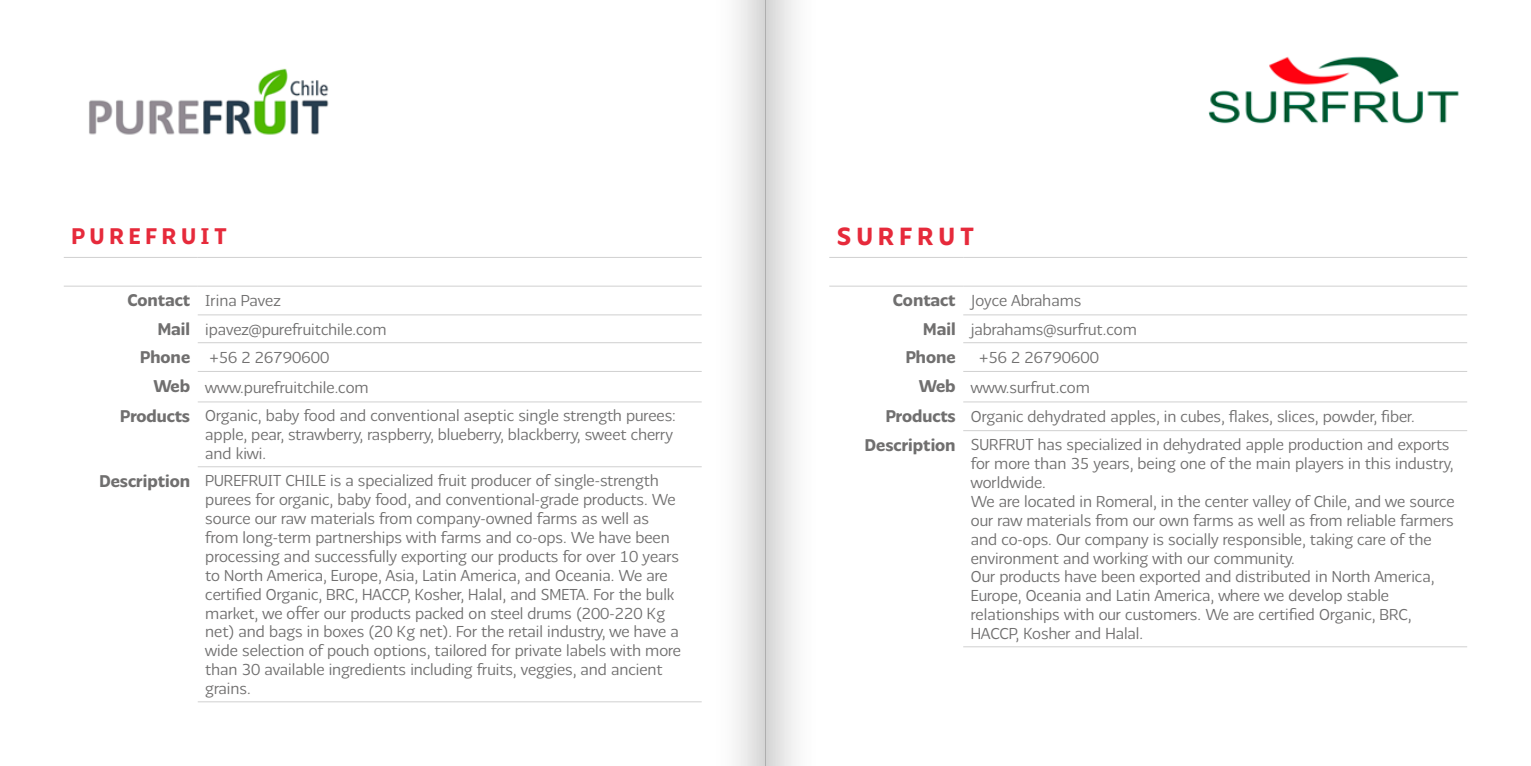
<style>
.page{position:relative;width:1531px;height:766px;background:#fff}
.page>*{position:absolute;margin:0;border:0;box-sizing:border-box;transform-origin:0 0}
.t1{font:24.75px "Chilena Gruesa";letter-spacing:.22em;color:#e62a3b}
.t2{font:22.5px "Chilena Gruesa";letter-spacing:.22em;color:#e62a3b}
.t3{font:16.88px "Chilena Gruesa";color:#706f6f}
.t4{font:15.75px/18.9px "Chilena Fina";color:#706f6f}
.s1{font-family:"Chilena Gruesa";font-size:16.88px}
</style>
<div class="page">
<div style="left:765px;top:0;width:64px;height:765px;background:linear-gradient(to right,#dbdada,#fff)"></div>
<div style="left:702px;top:0;width:63px;height:765px;background:linear-gradient(to right,#fff,#ddd)"></div>
<hr style="left:198px;top:466px;width:504px;height:1px;background:#d0d0d0">
<hr style="left:198px;top:371px;width:504px;height:1px;background:#d0d0d0">
<hr style="left:198px;top:401px;width:504px;height:1px;background:#d0d0d0">
<hr style="left:64px;top:257px;width:134px;height:1px;background:#d0d0d0">
<hr style="left:64px;top:286px;width:134px;height:1px;background:#d0d0d0">
<hr style="left:198px;top:314px;width:504px;height:1px;background:#d0d0d0">
<hr style="left:198px;top:342px;width:504px;height:1px;background:#d0d0d0">
<hr style="left:198px;top:701px;width:504px;height:1px;background:#d0d0d0">
<hr style="left:198px;top:257px;width:504px;height:1px;background:#d0d0d0">
<hr style="left:198px;top:286px;width:504px;height:1px;background:#d0d0d0">
<img style="left:89px;top:68px;width:240px;height:67px">
<hr style="left:963px;top:430px;width:504px;height:1px;background:#d0d0d0">
<hr style="left:963px;top:371px;width:504px;height:1px;background:#d0d0d0">
<hr style="left:963px;top:401px;width:504px;height:1px;background:#d0d0d0">
<hr style="left:829px;top:257px;width:134px;height:1px;background:#d0d0d0">
<hr style="left:829px;top:286px;width:134px;height:1px;background:#d0d0d0">
<hr style="left:963px;top:314px;width:504px;height:1px;background:#d0d0d0">
<hr style="left:963px;top:342px;width:504px;height:1px;background:#d0d0d0">
<hr style="left:963px;top:646px;width:504px;height:1px;background:#d0d0d0">
<hr style="left:963px;top:257px;width:504px;height:1px;background:#d0d0d0">
<hr style="left:963px;top:286px;width:504px;height:1px;background:#d0d0d0">
<img style="left:1208px;top:56px;width:251px;height:68px">
<h2 class="t2" style="left:71px;top:222px;width:156px">PUREFRUIT</h2>
<p class="t4" style="left:127px;top:291px;width:155px"><span class="s1">Contact</span> Irina Pavez</p>
<p class="t4" style="left:158px;top:319px;width:230px"><span class="s1">Mail</span> ipavez@purefruitchile.com</p>
<p class="t4" style="left:140px;top:348px;width:191px"><span class="s1">Phone</span> +56 2 26790600</p>
<p class="t4" style="left:153px;top:377px;width:217px"><span class="s1">Web</span> www.purefruitchile.com</p>
<p class="t4" style="left:120px;top:406px;width:557px"><span class="s1">Products</span> Organic, baby food and conventional aseptic single strength purees:</p>
<p class="t4" style="left:205px;top:425px;width:469px">apple, pear, strawberry, raspberry, blueberry, blackberry, sweet cherry and kiwi.</p>
<p class="t4" style="left:205px;top:471px;width:477px;text-indent:-106px"><span class="s1">Description</span> PUREFRUIT CHILE is a specialized fruit producer of single-strength purees for organic, baby food, and conventional-grade products. We source our raw materials from company-owned farms as well as from long-term partnerships with farms and co-ops. We have been processing and successfully exporting our products for over 10 years to North America, Europe, Asia, Latin America, and Oceania. We are certified Organic, BRC, HACCP, Kosher, Halal, and SMETA. For the bulk market, we offer our products packed on steel drums (200-220 Kg net) and bags in boxes (20 Kg net). For the retail industry, we have a wide selection of pouch options, tailored for private labels with more than 30 available ingredients including fruits, veggies, and ancient grains.</p>
<h1 class="t1" style="left:837px;top:221px;width:138px">SURFRUT</h1>
<p class="t4" style="left:923px;top:286px;width:215px;line-height:28.3px;text-indent:-30px"><span class="s1">Contact</span> Joyce Abrahams<br><span class="s1">Mail</span> jabrahams@surfrut.com</p>
<p class="t3" style="left:906px;top:346px;width:51px">Phone</p>
<p class="t4" style="left:979px;top:348px;width:121px">+56 2 26790600</p>
<p class="t4" style="left:919px;top:377px;width:172px"><span class="s1">Web</span> www.surfrut.com</p>
<p class="t4" style="left:886px;top:407px;width:530px"><span class="s1">Products</span> Organic dehydrated apples, in cubes, flakes, slices, powder, fiber.</p>
<p class="t4" style="left:971px;top:435px;width:485px;text-indent:-106px"><span class="s1">Description</span> SURFRUT has specialized in dehydrated apple production and exports for more than 35 years, being one of the main players in this industry, worldwide.<br>We are located in Romeral, in the center valley of Chile, and we source our raw materials from our own farms as well as from reliable farmers and co-ops. Our company is socially responsible, taking care of the environment and working with our community.<br>Our products have been exported and distributed in North America, Europe, Oceania and Latin America, where we develop stable relationships with our customers. We are certified Organic, BRC, HACCP, Kosher and Halal.</p>
</div>
